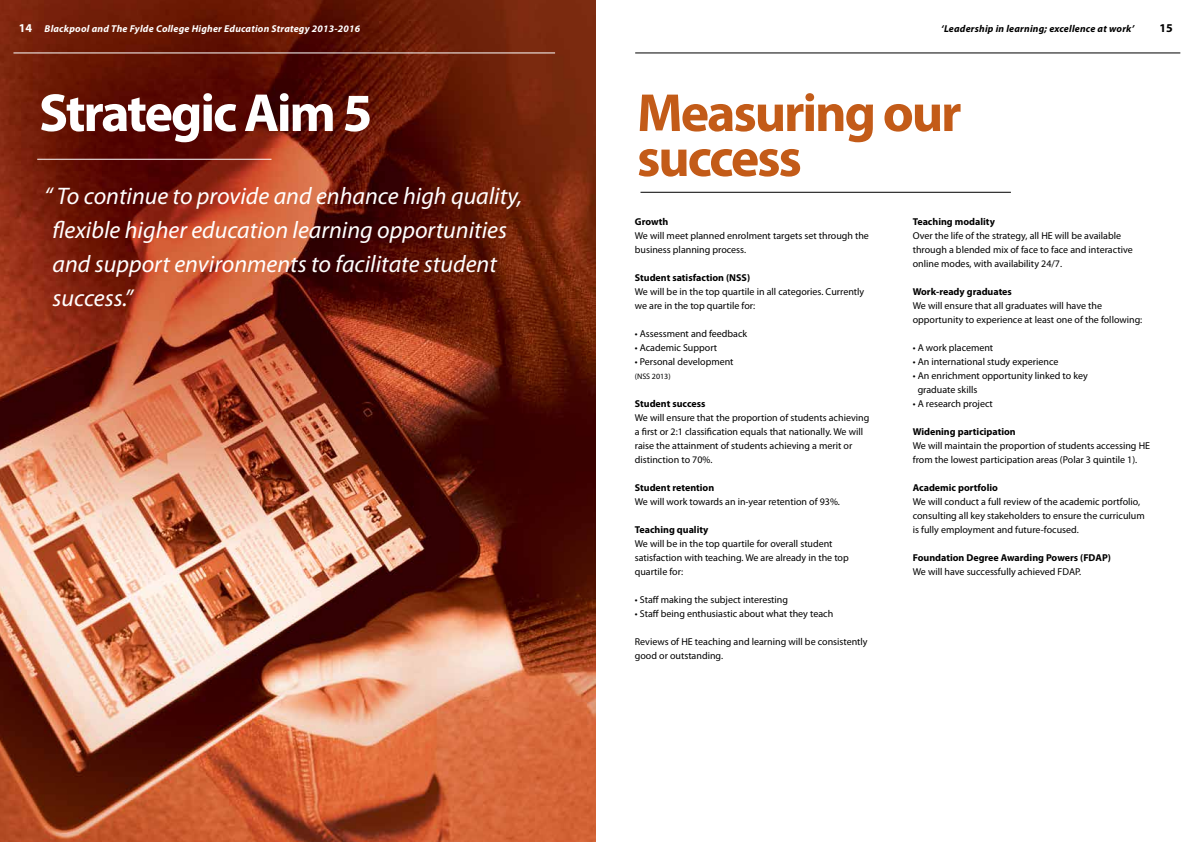
<style>
.page{position:relative;width:1191px;height:842px;background:#fff}
.page>*{position:absolute;margin:0;border:0;box-sizing:border-box;transform-origin:0 0}
.t1{font:700 54px/45px "Myriad Pro";letter-spacing:-.04em;color:#c35b18}
.t2{font:700 54px "Myriad Pro";letter-spacing:-.04em;color:#fff}
.t3{font:italic 24px/34px "Myriad Pro";color:#fff}
.t4{font:700 12px "Myriad Pro";color:#000}
.t5{font:10px/14px "Myriad Pro";color:#000}
.t6{font:700 10px "Myriad Pro";color:#000}
.t7{font:italic 700 10px "Myriad Pro";letter-spacing:.02em;color:#fff}
.t8{font:italic 700 10px "Myriad Pro";letter-spacing:.02em;color:#000}
.t9{font:8px "Myriad Pro";color:#000}
.s1{font-style:normal;font-size:12px}
</style>
<div class="page">
<hr style="left:640px;top:192px;width:371px;height:1px;background:#000">
<hr style="left:635px;top:52px;width:545px;height:1px;background:#000">
<img style="left:0;top:0;width:595px;height:842px">
<hr style="left:37px;top:159px;width:234px;height:1px;background:#fff">
<hr style="left:13px;top:52px;width:542px;height:1px;background:#fff">
<p class="t7" style="left:19px;top:22px;width:343px"><span class="s1">14</span> Blackpool and The Fylde College Higher Education Strategy 2013-2016</p>
<h1 class="t2" style="left:39px;top:78px;width:335px">Strategic Aim 5</h1>
<h2 class="t3" style="left:52px;top:179px;width:471px;text-indent:-8px">“ To continue to provide and enhance high quality, flexible higher education learning opportunities and support environments to facilitate student success.”</h2>
<p class="t8" style="left:941px;top:22px;width:194px">‘Leadership in learning; excellence at work’</p>
<p class="t4" style="left:1159px;top:21px;width:15px">15</p>
<h1 class="t1" style="left:637px;top:89px;width:326px">Measuring our success</h1>
<p class="t6" style="left:635px;top:215px;width:35px">Growth</p>
<p class="t5" style="left:635px;top:229px;width:236px">We will meet planned enrolment targets set through the business planning process.</p>
<p class="t6" style="left:635px;top:271px;width:117px">Student satisfaction (NSS)</p>
<p class="t5" style="left:635px;top:285px;width:231px">We will be in the top quartile in all categories. Currently we are in the top quartile for:</p>
<p class="t5" style="left:635px;top:327px;width:114px">• Assessment and feedback</p>
<p class="t5" style="left:635px;top:341px;width:84px">• Academic Support</p>
<p class="t5" style="left:635px;top:355px;width:100px">• Personal development</p>
<p class="t9" style="left:635px;top:372px;width:37px">(NSS 2013)</p>
<p class="t6" style="left:635px;top:397px;width:72px">Student success</p>
<p class="t5" style="left:635px;top:411px;width:236px">We will ensure that the proportion of students achieving a first or 2:1 classification equals that nationally. We will raise the attainment of students achieving a merit or distinction to 70%.</p>
<p class="t6" style="left:635px;top:481px;width:81px">Student retention</p>
<p class="t5" style="left:635px;top:495px;width:207px">We will work towards an in-year retention of 93%.</p>
<p class="t6" style="left:635px;top:523px;width:75px">Teaching quality</p>
<p class="t5" style="left:635px;top:537px;width:215px">We will be in the top quartile for overall student satisfaction with teaching. We are already in the top quartile for:</p>
<p class="t5" style="left:635px;top:593px;width:155px">• Staff making the subject interesting</p>
<p class="t5" style="left:635px;top:607px;width:200px">• Staff being enthusiastic about what they teach</p>
<p class="t5" style="left:635px;top:635px;width:234px">Reviews of HE teaching and learning will be consistently good or outstanding.</p>
<p class="t6" style="left:912px;top:215px;width:84px">Teaching modality</p>
<p class="t5" style="left:912px;top:229px;width:221px">Over the life of the strategy, all HE will be available through a blended mix of face to face and interactive online modes, with availability 24/7.</p>
<p class="t6" style="left:912px;top:285px;width:101px">Work-ready graduates</p>
<p class="t5" style="left:912px;top:299px;width:231px">We will ensure that all graduates will have the opportunity to experience at least one of the following:</p>
<p class="t5" style="left:912px;top:341px;width:82px">• A work placement</p>
<p class="t5" style="left:912px;top:355px;width:147px">• An international study experience</p>
<p class="t5" style="left:917px;top:369px;width:172px;text-indent:-5px">• An enrichment opportunity linked to key graduate skills</p>
<p class="t5" style="left:912px;top:397px;width:82px">• A research project</p>
<p class="t6" style="left:912px;top:425px;width:105px">Widening participation</p>
<p class="t5" style="left:912px;top:439px;width:239px">We will maintain the proportion of students accessing HE from the lowest participation areas (Polar 3 quintile 1).</p>
<p class="t6" style="left:912px;top:481px;width:87px">Academic portfolio</p>
<p class="t5" style="left:912px;top:495px;width:233px">We will conduct a full review of the academic portfolio, consulting all key stakeholders to ensure the curriculum is fully employment and future-focused.</p>
<p class="t6" style="left:912px;top:551px;width:200px">Foundation Degree Awarding Powers (FDAP)</p>
<p class="t5" style="left:912px;top:565px;width:170px">We will have successfully achieved FDAP.</p>
</div>
